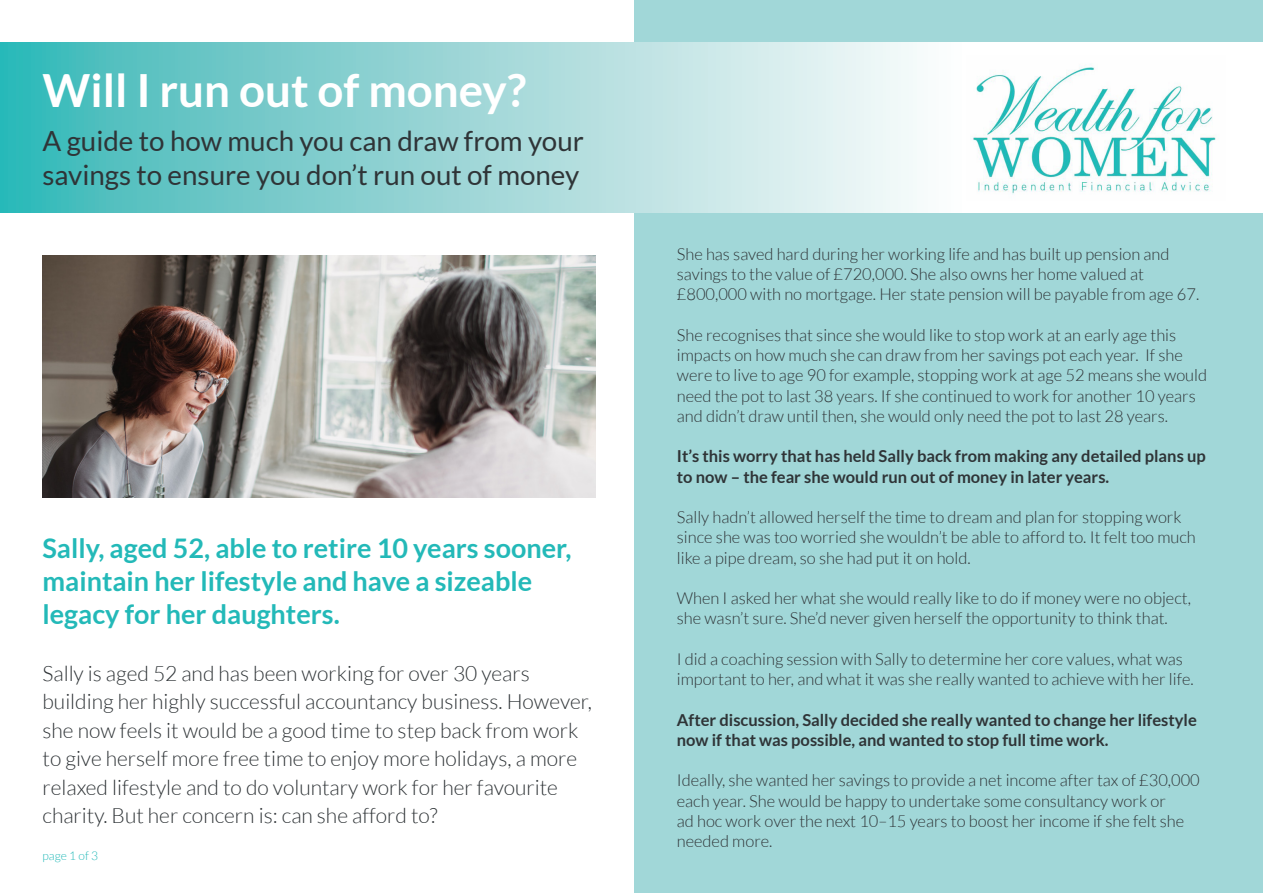
<style>
.page{position:relative;width:1263px;height:893px;background:#fff}
.page>*{position:absolute;margin:0;border:0;box-sizing:border-box;transform-origin:0 0}
.t1{font:700 45.75px "Lato";color:#fff}
.t2{font:27.75px "Lato";color:#2f3437}
.t3{font:700 27px/33px "Lato";color:#23b9b8}
.t4{font:300 21px/28.5px "Lato";color:#2f3437}
.t5{font:300 16.5px/20.2px "Lato";color:#2f3437}
.t6{font:700 16.5px/20.2px "Lato";color:#2f3437}
.t7{font:300 12px "Lato";color:#23b9b8}
</style>
<div class="page">
<div style="left:634px;top:0;width:629px;height:893px;background:#a1d7d8"></div>
<div style="left:0;top:43px;width:1263px;height:170px;background:#fff"></div>
<img style="left:972px;top:64px;width:244px;height:131px">
<svg style="left:0;top:43px;width:917px;height:170px;background:#99d7d7"></svg>
<img style="left:43px;top:255px;width:552px;height:242px">
<p class="t1" style="left:43px;top:64px;width:485px">Will I run out of money?</p>
<p class="t2" style="left:43px;top:125px;width:543px">A guide to how much you can draw from your</p>
<p class="t2" style="left:43px;top:160px;width:538px">savings to ensure you don’t run out of money</p>
<p class="t3" style="left:43px;top:531px;width:530px">Sally, aged 52, able to retire 10 years sooner, maintain her lifestyle and have a sizeable legacy for her daughters.</p>
<p class="t4" style="left:43px;top:659px;width:551px">Sally is aged 52 and has been working for over 30 years building her highly successful accountancy business. However, she now feels it would be a good time to step back from work to give herself more free time to enjoy more holidays, a more relaxed lifestyle and to do voluntary work for her favourite charity. But her concern is: can she afford to?</p>
<p class="t7" style="left:43px;top:849px;width:57px">page 1 of 3</p>
<p class="t5" style="left:677px;top:244px;width:524px">She has saved hard during her working life and has built up pension and savings to the value of £720,000. She also owns her home valued at £800,000 with no mortgage. Her state pension will be payable from age 67.</p>
<p class="t5" style="left:677px;top:325px;width:532px">She recognises that since she would like to stop work at an early age this impacts on how much she can draw from her savings pot each year. If she were to live to age 90 for example, stopping work at age 52 means she would need the pot to last 38 years. If she continued to work for another 10 years and didn’t draw until then, she would only need the pot to last 28 years.</p>
<p class="t6" style="left:677px;top:446px;width:530px">It’s this worry that has held Sally back from making any detailed plans up to now – the fear she would run out of money in later years.</p>
<p class="t5" style="left:677px;top:507px;width:520px">Sally hadn’t allowed herself the time to dream and plan for stopping work since she was too worried she wouldn’t be able to afford to. It felt too much like a pipe dream, so she had put it on hold.</p>
<p class="t5" style="left:677px;top:588px;width:516px">When I asked her what she would really like to do if money were no object, she wasn’t sure. She’d never given herself the opportunity to think that.</p>
<p class="t5" style="left:677px;top:649px;width:518px">I did a coaching session with Sally to determine her core values, what was important to her, and what it was she really wanted to achieve with her life.</p>
<p class="t6" style="left:677px;top:709px;width:521px">After discussion, Sally decided she really wanted to change her lifestyle now if that was possible, and wanted to stop full time work.</p>
<p class="t5" style="left:677px;top:770px;width:524px">Ideally, she wanted her savings to provide a net income after tax of £30,000 each year. She would be happy to undertake some consultancy work or<br>ad hoc work over the next 10–15 years to boost her income if she felt she needed more.</p>
</div>
